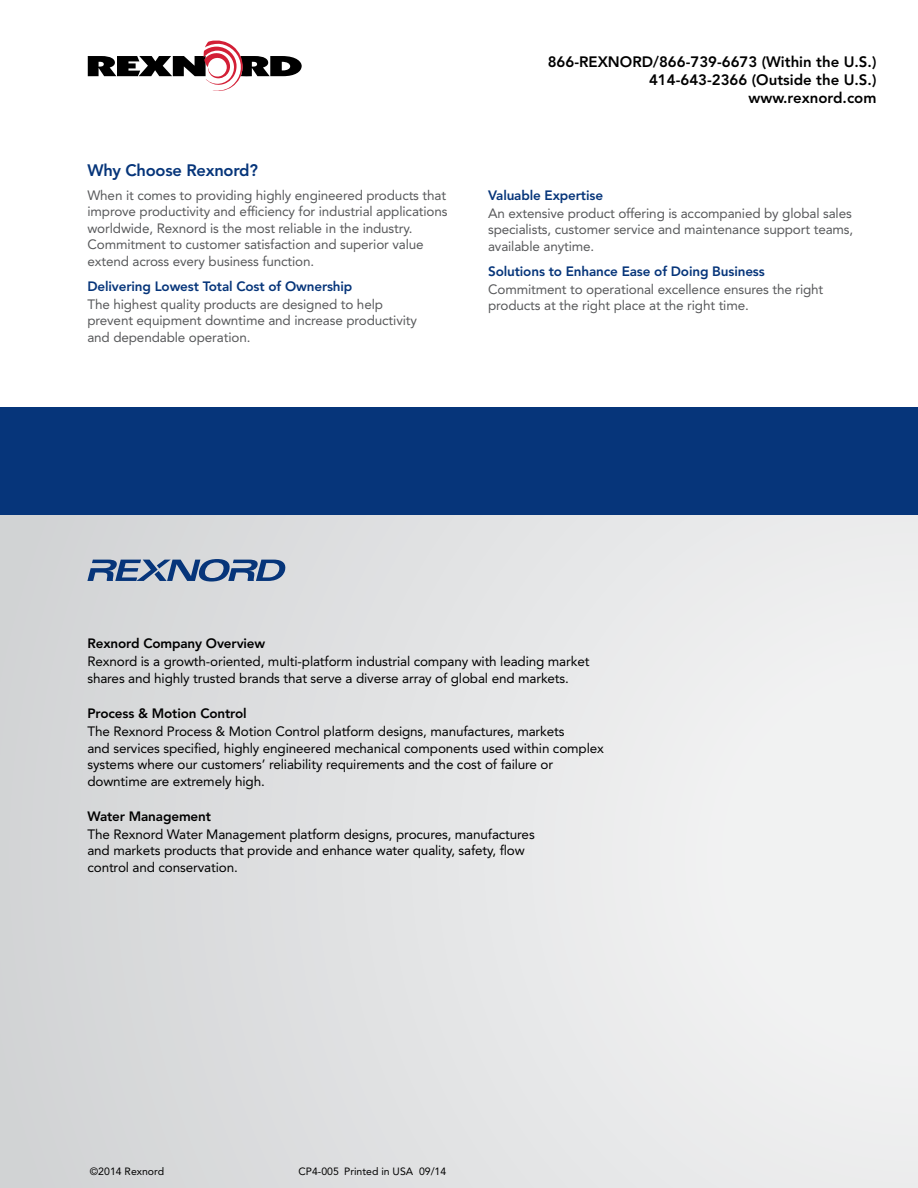
<style>
.page{position:relative;width:918px;height:1188px;background:#fff}
.page>*{position:absolute;margin:0;border:0;box-sizing:border-box;transform-origin:0 0}
.t1{font:800 16.5px "Avenir LT Std";letter-spacing:-.015em;color:#06357a}
.t2{font:800 15px/18px "Avenir LT Std";color:#000;text-align:right}
.t3{font:13.5px/16.5px "Avenir LT Std";letter-spacing:-.01em;color:#58595b}
.t4{font:13.5px/16.5px "Avenir LT Std";letter-spacing:-.01em;color:#000}
.t5{font:800 13.5px "Avenir LT Std";letter-spacing:-.01em;color:#06357a}
.t6{font:800 13.5px "Avenir LT Std";letter-spacing:-.01em;color:#000}
.t7{font:10.5px "Avenir LT Std";color:#000}
</style>
<div class="page">
<div style="left:0;top:511px;width:918px;height:677px;background:linear-gradient(to right,#d3d4d6,#f4f4f5)"></div>
<svg style="left:88px;top:40px;width:214px;height:51px"></svg>
<div style="left:0;top:407px;width:918px;height:108px;background:#06357a"></div>
<svg style="left:87px;top:559px;width:200px;height:23px"></svg>
<p class="t1" style="left:87px;top:161px;width:172px">Why Choose Rexnord?</p>
<p class="t3" style="left:87px;top:187px;width:362px">When it comes to providing highly engineered products that improve productivity and efficiency for industrial applications worldwide, Rexnord is the most reliable in the industry.<br>Commitment to customer satisfaction and superior value extend across every business function.</p>
<p class="t5" style="left:87px;top:278px;width:267px">Delivering Lowest Total Cost of Ownership</p>
<p class="t3" style="left:87px;top:296px;width:331px">The highest quality products are designed to help prevent equipment downtime and increase productivity and dependable operation.</p>
<p class="t2" style="left:548px;top:53px;width:330px">866-REXNORD/866-739-6673 (Within the U.S.)<br>414-643-2366 (Outside the U.S.) www.rexnord.com</p>
<p class="t5" style="left:488px;top:187px;width:116px">Valuable Expertise</p>
<p class="t3" style="left:488px;top:205px;width:367px;text-align:justify">An extensive product offering is accompanied by global sales specialists, customer service and maintenance support teams, available anytime.</p>
<p class="t5" style="left:488px;top:263px;width:278px">Solutions to Enhance Ease of Doing Business</p>
<p class="t3" style="left:488px;top:281px;width:337px">Commitment to operational excellence ensures the right products at the right place at the right time.</p>
<p class="t6" style="left:87px;top:636px;width:179px">Rexnord Company Overview</p>
<p class="t4" style="left:87px;top:654px;width:504px">Rexnord is a growth-oriented, multi-platform industrial company with leading market shares and highly trusted brands that serve a diverse array of global end markets.</p>
<p class="t6" style="left:87px;top:706px;width:161px">Process &amp; Motion Control</p>
<p class="t4" style="left:87px;top:723px;width:518px">The Rexnord Process &amp; Motion Control platform designs, manufactures, markets<br>and services specified, highly engineered mechanical components used within complex systems where our customers’ reliability requirements and the cost of failure or downtime are extremely high.</p>
<p class="t6" style="left:87px;top:808px;width:125px">Water Management</p>
<p class="t4" style="left:87px;top:826px;width:449px">The Rexnord Water Management platform designs, procures, manufactures and markets products that provide and enhance water quality, safety, flow control and conservation.</p>
<p class="t7" style="left:90px;top:1166px;width:76px">©2014 Rexnord</p>
<p class="t7" style="left:298px;top:1166px;width:149px">CP4-005 Printed in USA 09/14</p>
</div>
